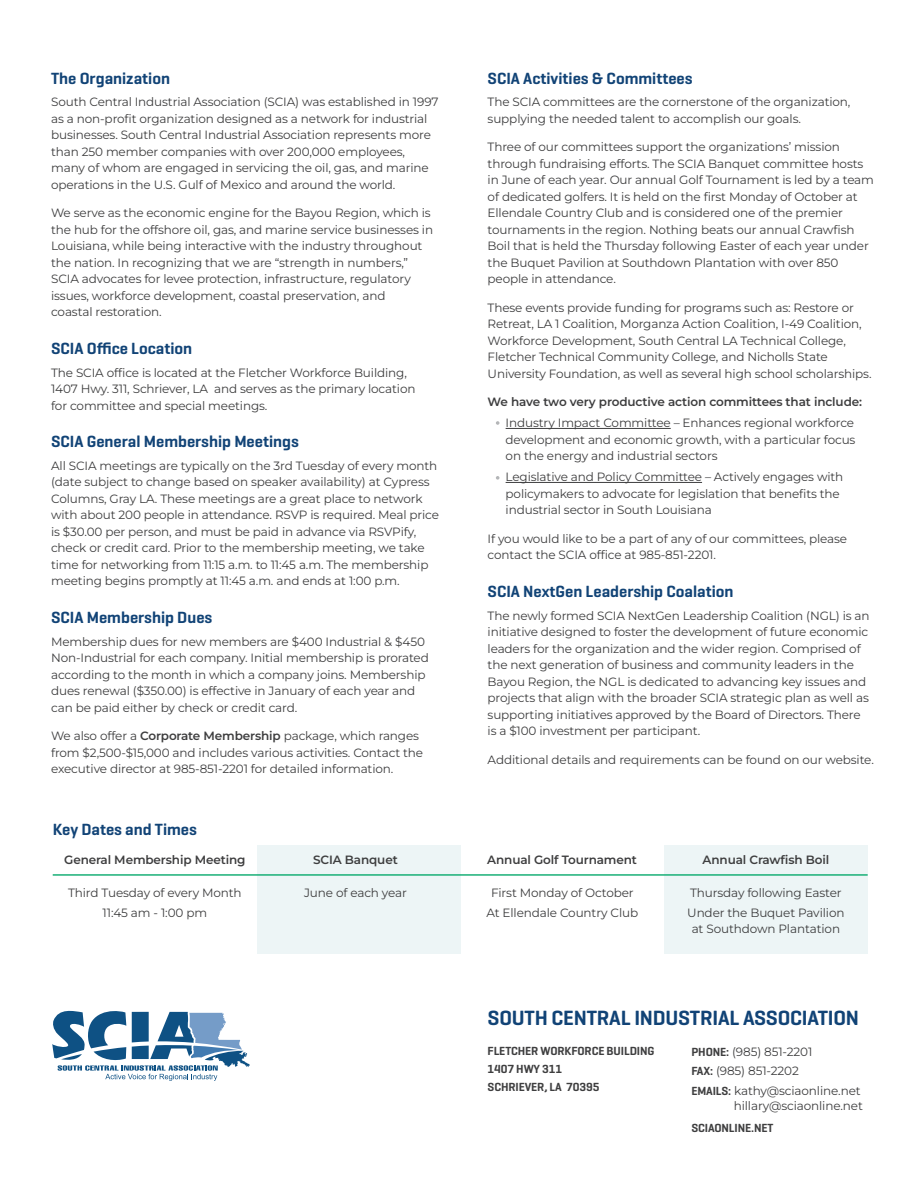
<style>
.page{position:relative;width:918px;height:1188px;background:#fff}
.page>*{position:absolute;margin:0;border:0;box-sizing:border-box;transform-origin:0 0}
.t1{font:600 21px "Geogrotesque";letter-spacing:-.01em;color:#114376}
.t2{font:600 16.5px "Geogrotesque";color:#114376}
.t3{font:12px/16.5px "Montserrat";letter-spacing:-.01em;color:#3e3e3f}
.t4{font:600 12px "Montserrat";letter-spacing:-.01em;color:#3e3e3f}
.t5{font:600 12px/18px "Geogrotesque";letter-spacing:-.01em;color:#3e3e3f}
.s1{font-weight:600}
.s2{font-family:"Geogrotesque";font-weight:600}
</style>
<div class="page">
<div style="left:257px;top:845px;width:204px;height:109px;background:#edf5f6"></div>
<div style="left:664px;top:845px;width:204px;height:109px;background:#edf5f6"></div>
<svg style="left:496px;top:421px;width:3px;height:4px"></svg>
<svg style="left:496px;top:476px;width:3px;height:4px"></svg>
<svg style="left:52px;top:1011px;width:198px;height:70px"></svg>
<hr style="left:53px;top:874px;width:815px;height:2px;background:#19af77">
<hr style="left:506px;top:428px;width:165px;height:1px;background:#3e3e3f">
<hr style="left:506px;top:482px;width:196px;height:1px;background:#3e3e3f">
<h2 class="t2" style="left:51px;top:68px;width:120px">The Organization</h2>
<p class="t3" style="left:51px;top:93px;width:389px">South Central Industrial Association (SCIA) was established in 1997 as a non-profit organization designed as a network for industrial businesses. South Central Industrial Association represents more than 250 member companies with over 200,000 employees, many of whom are engaged in servicing the oil, gas, and marine operations in the U.S. Gulf of Mexico and around the world.</p>
<p class="t3" style="left:51px;top:204px;width:384px">We serve as the economic engine for the Bayou Region, which is the hub for the offshore oil, gas, and marine service businesses in Louisiana, while being interactive with the industry throughout the nation. In recognizing that we are “strength in numbers,” SCIA advocates for levee protection, infrastructure, regulatory issues, workforce development, coastal preservation, and<br>coastal restoration.</p>
<h2 class="t2" style="left:51px;top:338px;width:143px">SCIA Office Location</h2>
<p class="t3" style="left:51px;top:364px;width:366px">The SCIA office is located at the Fletcher Workforce Building,<br>1407 Hwy. 311, Schriever, LA and serves as the primary location for committee and special meetings.</p>
<h2 class="t2" style="left:51px;top:431px;width:249px">SCIA General Membership Meetings</h2>
<p class="t3" style="left:51px;top:457px;width:389px">All SCIA meetings are typically on the 3rd Tuesday of every month (date subject to change based on speaker availability) at Cypress Columns, Gray LA. These meetings are a great place to network with about 200 people in attendance. RSVP is required. Meal price is $30.00 per person, and must be paid in advance via RSVPify, check or credit card. Prior to the membership meeting, we take time for networking from 11:15 a.m. to 11:45 a.m. The membership meeting begins promptly at 11:45 a.m. and ends at 1:00 p.m.</p>
<h2 class="t2" style="left:51px;top:607px;width:163px">SCIA Membership Dues</h2>
<p class="t3" style="left:51px;top:633px;width:379px">Membership dues for new members are $400 Industrial &amp; $450<br>Non-Industrial for each company. Initial membership is prorated according to the month in which a company joins. Membership dues renewal ($350.00) is effective in January of each year and can be paid either by check or credit card.</p>
<p class="t3" style="left:51px;top:727px;width:374px">We also offer a <span class="s1">Corporate Membership</span> package, which ranges from $2,500-$15,000 and includes various activities. Contact the executive director at 985-851-2201 for detailed information.</p>
<h2 class="t2" style="left:488px;top:68px;width:207px">SCIA Activities &amp; Committees</h2>
<p class="t3" style="left:488px;top:93px;width:364px">The SCIA committees are the cornerstone of the organization, supplying the needed talent to accomplish our goals.</p>
<p class="t3" style="left:488px;top:138px;width:388px">Three of our committees support the organizations’ mission through fundraising efforts. The SCIA Banquet committee hosts in June of each year. Our annual Golf Tournament is led by a team of dedicated golfers. It is held on the first Monday of October at Ellendale Country Club and is considered one of the premier tournaments in the region. Nothing beats our annual Crawfish Boil that is held the Thursday following Easter of each year under the Buquet Pavilion at Southdown Plantation with over 850 people in attendance.</p>
<p class="t3" style="left:488px;top:299px;width:385px">These events provide funding for programs such as: Restore or Retreat, LA 1 Coalition, Morganza Action Coalition, I-49 Coalition, Workforce Development, South Central LA Technical College, Fletcher Technical Community College, and Nicholls State University Foundation, as well as several high school scholarships.</p>
<p class="t4" style="left:488px;top:393px;width:376px">We have two very productive action committees that include:</p>
<p class="t3" style="left:506px;top:414px;width:351px;text-align:justify">Industry Impact Committee – Enhances regional workforce development and economic growth, with a particular focus on the energy and industrial sectors</p>
<p class="t3" style="left:506px;top:468px;width:339px">Legislative and Policy Committee – Actively engages with policymakers to advocate for legislation that benefits the industrial sector in South Louisiana</p>
<p class="t3" style="left:488px;top:530px;width:361px">If you would like to be a part of any of our committees, please contact the SCIA office at 985-851-2201.</p>
<h2 class="t2" style="left:488px;top:581px;width:247px">SCIA NextGen Leadership Coalation</h2>
<p class="t3" style="left:488px;top:607px;width:384px">The newly formed SCIA NextGen Leadership Coalition (NGL) is an initiative designed to foster the development of future economic leaders for the organization and the wider region. Comprised of the next generation of business and community leaders in the Bayou Region, the NGL is dedicated to advancing key issues and projects that align with the broader SCIA strategic plan as well as supporting initiatives approved by the Board of Directors. There is a $100 investment per participant.</p>
<p class="t3" style="left:488px;top:751px;width:388px">Additional details and requirements can be found on our website.</p>
<h2 class="t2" style="left:53px;top:819px;width:146px">Key Dates and Times</h2>
<p class="t4" style="left:64px;top:851px;width:183px">General Membership Meeting</p>
<p class="t4" style="left:313px;top:851px;width:86px">SCIA Banquet</p>
<p class="t4" style="left:487px;top:851px;width:151px">Annual Golf Tournament</p>
<p class="t4" style="left:703px;top:851px;width:128px">Annual Crawfish Boil</p>
<p class="t3" style="left:68px;top:883px;width:175px;line-height:19.5px;text-align:center">Third Tuesday of every Month<br>11:45 am - 1:00 pm</p>
<p class="t3" style="left:304px;top:884px;width:104px">June of each year</p>
<p class="t3" style="left:486px;top:883px;width:153px;line-height:19.5px;text-align:center">First Monday of October<br>At Ellendale Country Club</p>
<p class="t3" style="left:687px;top:883px;width:159px;line-height:19.5px">Thursday following Easter<br>Under the Buquet Pavilion</p>
<p class="t3" style="left:692px;top:920px;width:150px">at Southdown Plantation</p>
<h1 class="t1" style="left:488px;top:1005px;width:373px">SOUTH CENTRAL INDUSTRIAL ASSOCIATION</h1>
<p class="t5" style="left:488px;top:1042px;width:168px">FLETCHER WORKFORCE BUILDING<br>1407 HWY 311<br>SCHRIEVER, LA 70395</p>
<p class="t3" style="left:691px;top:1041px;width:171px;line-height:19.5px"><span class="s2">PHONE:</span> (985) 851-2201<br><span class="s2">FAX:</span> (985) 851-2202<br><span class="s2">EMAILS:</span> kathy@sciaonline.net</p>
<p class="t3" style="left:734px;top:1097px;width:131px">hillary@sciaonline.net</p>
<p class="t5" style="left:691px;top:1119px;width:83px">SCIAONLINE.NET</p>
</div>
